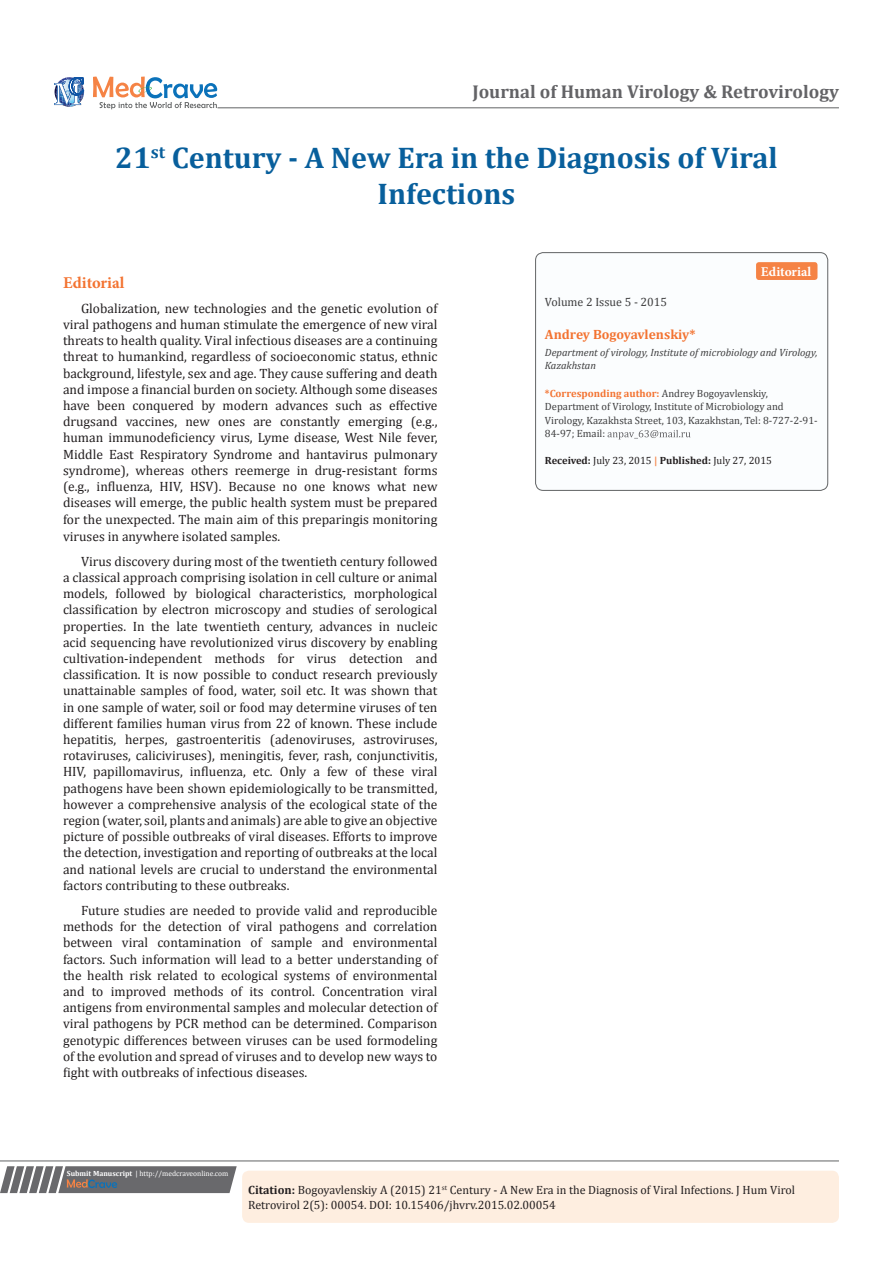
<style>
.page{position:relative;width:893px;height:1263px;background:#fff}
.page>*{position:absolute;margin:0;border:0;box-sizing:border-box;transform-origin:0 0}
.t1{font:700 30px/36px "Cambria";color:#085f9c;text-align:center}
.t2{font:700 18.6px "Cambria";color:#636366}
.t3{font:700 16.5px "Minion Pro";color:#f37331}
.t4{font:13.5px/16.2px "Cambria";color:#231f20;text-align:justify}
.t5{font:700 13.5px "Cambria";color:#f37331}
.t6{font:700 13.5px "Minion Pro";color:#fff}
.Citation{font:12px/14.4px "Cambria";color:#231f20}
.t7{font:12px "Cambria";color:#3e3e3f}
.t8{font:10.5px/13.5px "Cambria";color:#3e3e3f}
.t9{font:italic 10.5px/12.6px "Cambria";color:#3e3e3f}
.t10{font:10.5px "Cambria";color:#231f20}
.t11{font:7.5px "Cambria";color:#fff}
.s1{font-weight:700}
.s2{font-weight:700;color:#f37331}
.s3{font-weight:700;color:#f58345}
</style>
<div class="page">
<svg style="left:54px;top:77px;width:30px;height:30px"></svg>
<svg style="left:93px;top:77px;width:124px;height:32px"></svg>
<div style="left:536px;top:253px;width:292px;height:237px;background:#fbfdfe;border-radius:8px"></div>
<svg style="left:607px;top:430px;width:83px;height:9px"></svg>
<div style="left:535px;top:252px;width:293px;height:239px;border:1px solid #626465;border-radius:8px"></div>
<svg style="left:0;top:1166px;width:237px;height:27px;background:#78787a"></svg>
<hr style="left:0;top:1161px;width:839px;height:1px;background:#626465">
<hr style="left:218px;top:108px;width:621px;height:1px;background:#626465">
<div style="left:756px;top:262px;width:61px;height:18px;background:#f58345;border-radius:3px"></div>
<div style="left:242px;top:1171px;width:597px;height:52px;background:#feeee0;border-radius:7px"></div>
<p class="t2" style="left:472px;top:79px;width:368px">Journal of Human Virology &amp; Retrovirology</p>
<p class="t1" style="left:115px;top:139px;width:664px">21<sup>st</sup> Century - A New Era in the Diagnosis of Viral<br>Infections</p>
<p class="t3" style="left:63px;top:271px;width:63px">Editorial</p>
<p class="t4" style="left:63px;top:300px;width:376px;text-indent:18px">Globalization, new technologies and the genetic evolution of viral pathogens and human stimulate the emergence of new viral threats to health quality. Viral infectious diseases are a continuing threat to humankind, regardless of socioeconomic status, ethnic background, lifestyle, sex and age. They cause suffering and death and impose a financial burden on society. Although some diseases have been conquered by modern advances such as effective drugsand vaccines, new ones are constantly emerging (e.g., human immunodeficiency virus, Lyme disease, West Nile fever, Middle East Respiratory Syndrome and hantavirus pulmonary syndrome), whereas others reemerge in drug-resistant forms (e.g., influenza, HIV, HSV). Because no one knows what new diseases will emerge, the public health system must be prepared</p>
<p class="t4" style="left:63px;top:512px;width:376px">for the unexpected. The main aim of this preparingis monitoring viruses in anywhere isolated samples.</p>
<p class="t4" style="left:63px;top:553px;width:376px;text-indent:18px">Virus discovery during most of the twentieth century followed a classical approach comprising isolation in cell culture or animal models, followed by biological characteristics, morphological classification by electron microscopy and studies of serological properties. In the late twentieth century, advances in nucleic acid sequencing have revolutionized virus discovery by enabling cultivation‐independent methods for virus detection and classification. It is now possible to conduct research previously unattainable samples of food, water, soil etc. It was shown that in one sample of water, soil or food may determine viruses of ten different families human virus from 22 of known. These include hepatitis, herpes, gastroenteritis (adenoviruses, astroviruses, rotaviruses, caliciviruses), meningitis, fever, rash, conjunctivitis, HIV, papillomavirus, influenza, etc. Only a few of these viral pathogens have been shown epidemiologically to be transmitted, however a comprehensive analysis of the ecological state of the region (water, soil, plants and animals) are able to give an objective picture of possible outbreaks of viral diseases. Efforts to improve the detection, investigation and reporting of outbreaks at the local and national levels are crucial to understand the environmental factors contributing to these outbreaks.</p>
<p class="t4" style="left:63px;top:902px;width:376px;text-indent:18px">Future studies are needed to provide valid and reproducible methods for the detection of viral pathogens and correlation between viral contamination of sample and environmental factors. Such information will lead to a better understanding of the health risk related to ecological systems of environmental and to improved methods of its control. Concentration viral antigens from environmental samples and molecular detection of viral pathogens by PCR method can be determined. Comparison genotypic differences between viruses can be used formodeling of the evolution and spread of viruses and to develop new ways to fight with outbreaks of infectious diseases.</p>
<p class="t11" style="left:67px;top:1169px;width:163px"><span class="s1">Submit Manuscript</span> | http://medcraveonline.com</p>
<p class="t6" style="left:761px;top:262px;width:52px">Editorial</p>
<p class="t7" style="left:545px;top:294px;width:124px">Volume 2 Issue 5 - 2015</p>
<p class="t5" style="left:545px;top:325px;width:152px">Andrey Bogoyavlenskiy*</p>
<p class="t9" style="left:545px;top:346px;width:274px">Department of virology, Institute of microbiology and Virology,<br>Kazakhstan</p>
<p class="t8" style="left:545px;top:386px;width:274px"><span class="s2">*Corresponding author:</span> Andrey Bogoyavlenskiy, Department of Virology, Institute of Microbiology and Virology, Kazakhsta Street, 103, Kazakhstan, Tel: 8-727-2-91- 84-97; Email:</p>
<p class="t10" style="left:545px;top:454px;width:229px"><span class="s1">Received:</span> July 23, 2015 <span class="s3">|</span> <span class="s1">Published:</span> July 27, 2015</p>
<p class="Citation" style="left:248px;top:1183px;width:548px"><span class="s1">Citation:</span> Bogoyavlenskiy A (2015) 21<sup>st</sup> Century - A New Era in the Diagnosis of Viral Infections. J Hum Virol<br>Retrovirol 2(5): 00054. DOI: 10.15406/jhvrv.2015.02.00054</p>
</div>
